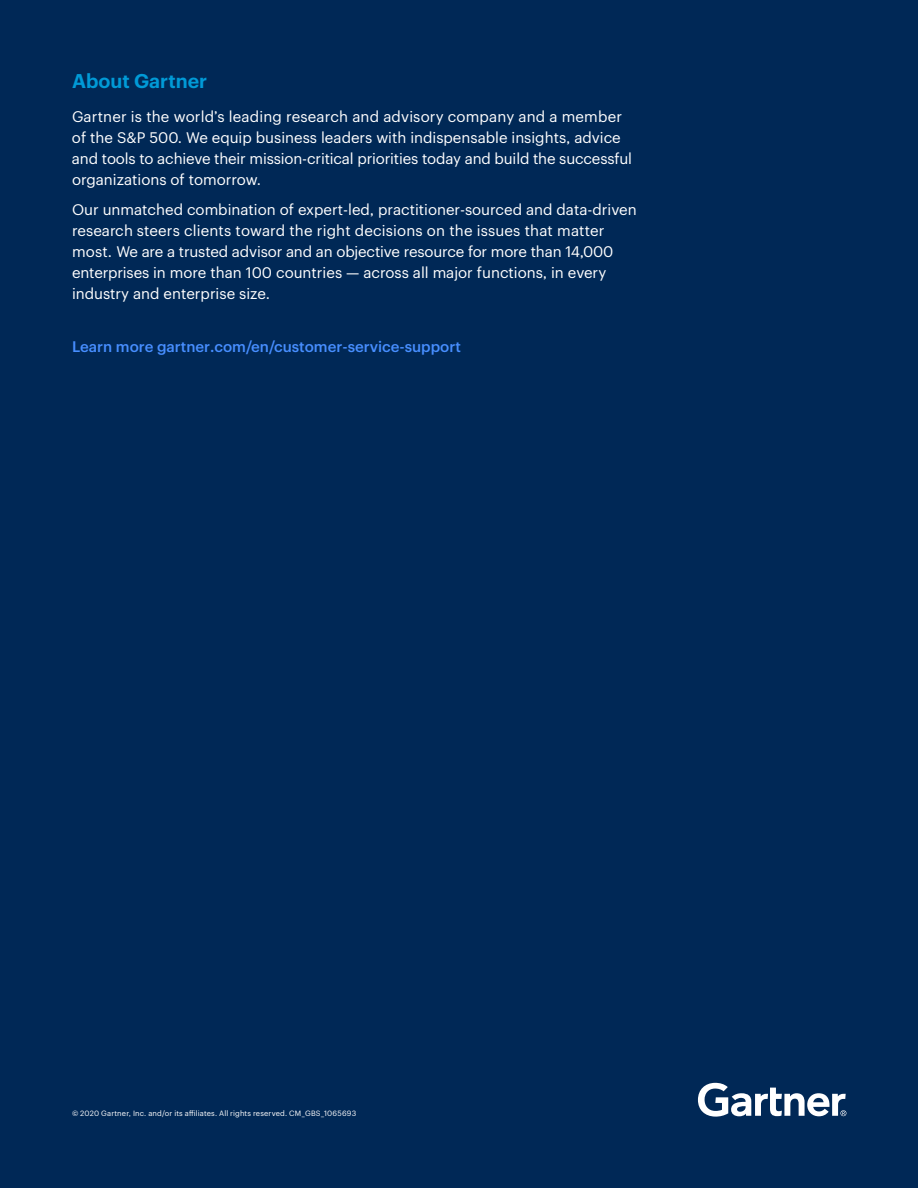
<style>
.page{position:relative;width:918px;height:1188px;background:#002856}
.page>*{position:absolute;margin:0;border:0;box-sizing:border-box;transform-origin:0 0}
.t1{font:600 19.5px "Graphik";color:#009ad7}
.t2{font:15px/21px "Graphik";color:#fff}
.t3{font:500 15px "Graphik";color:#478eff}
.t4{font:7.5px "Graphik";letter-spacing:.02em;color:#fff}
</style>
<div class="page">
<svg style="left:698px;top:1083px;width:148px;height:34px"></svg>
<h1 class="t1" style="left:72px;top:66px;width:137px">About Gartner</h1>
<p class="t2" style="left:72px;top:105px;width:562px">Gartner is the world’s leading research and advisory company and a member of the S&amp;P 500. We equip business leaders with indispensable insights, advice and tools to achieve their mission-critical priorities today and build the successful organizations of tomorrow.</p>
<p class="t2" style="left:72px;top:198px;width:566px">Our unmatched combination of expert-led, practitioner-sourced and data-driven research steers clients toward the right decisions on the issues that matter most. We are a trusted advisor and an objective resource for more than 14,000 enterprises in more than 100 countries — across all major functions, in every industry and enterprise size.</p>
<p class="t3" style="left:72px;top:335px;width:390px">Learn more gartner.com/en/customer-service-support</p>
<p class="t4" style="left:72px;top:1108px;width:286px">© 2020 Gartner, Inc. and/or its affiliates. All rights reserved. CM_GBS_1065693</p>
</div>
